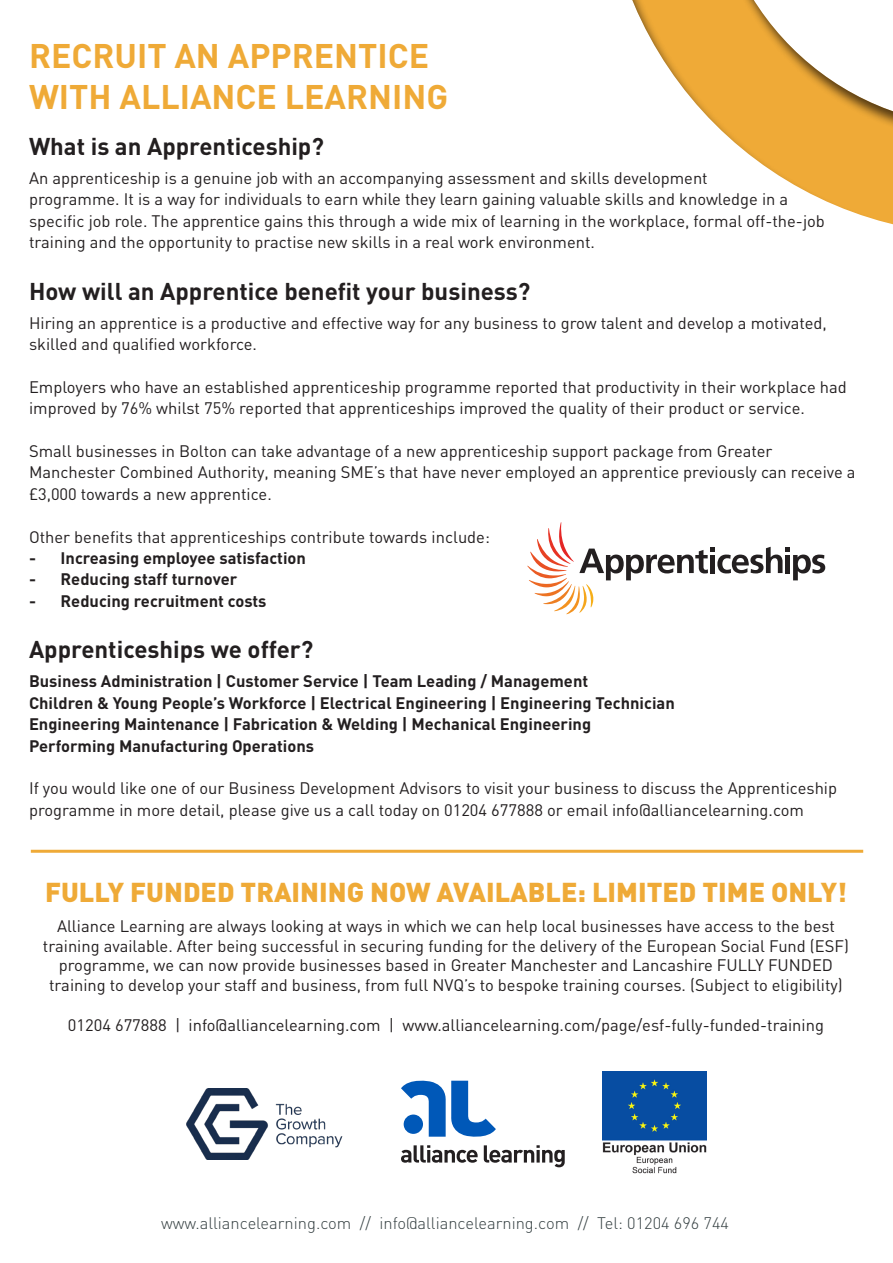
<style>
.page{position:relative;width:893px;height:1263px;background:#fff}
.page>*{position:absolute;margin:0;border:0;box-sizing:border-box;transform-origin:0 0}
.t1{font:700 33.75px/40.5px "DIN";color:#efaa37}
.t2{font:900 27px "DIN";color:#efaa37}
.t3{font:700 24px "DIN";color:#231f20}
.t4{font:16.5px/21.5px "DIN";color:#231f20}
.t5{font:700 16.5px/21.5px "DIN";color:#231f20}
.t6{font:300 16.5px "DIN";color:#333e40}
</style>
<div class="page">
<div style="left:603px;top:0;width:290px;height:236px;background:#231f20;opacity:.75"></div>
<svg style="left:527px;top:522px;width:298px;height:92px"></svg>
<div style="left:785px;top:555px;width:5px;height:18px;background:#231f20"></div>
<svg style="left:401px;top:1080px;width:164px;height:87px"></svg>
<img style="left:603px;top:1071px;width:104px;height:103px">
<img style="left:186px;top:1088px;width:157px;height:72px">
<hr style="left:31px;top:850px;width:832px;height:3px;background:#efaa37">
<h1 class="t1" style="left:29px;top:35px;width:421px">RECRUIT AN APPRENTICE<br>WITH ALLIANCE LEARNING</h1>
<h3 class="t3" style="left:29px;top:130px;width:296px">What is an Apprenticeship?</h3>
<p class="t4" style="left:29px;top:167px;width:797px">An apprenticeship is a genuine job with an accompanying assessment and skills development<br>programme. It is a way for individuals to earn while they learn gaining valuable skills and knowledge in a specific job role. The apprentice gains this through a wide mix of learning in the workplace, formal off-the-job training and the opportunity to practise new skills in a real work environment.</p>
<h3 class="t3" style="left:29px;top:275px;width:503px">How will an Apprentice benefit your business?</h3>
<p class="t4" style="left:29px;top:312px;width:799px">Hiring an apprentice is a productive and effective way for any business to grow talent and develop a motivated, skilled and qualified workforce.</p>
<p class="t4" style="left:29px;top:376px;width:819px">Employers who have an established apprenticeship programme reported that productivity in their workplace had improved by 76% whilst 75% reported that apprenticeships improved the quality of their product or service.</p>
<p class="t4" style="left:29px;top:440px;width:828px">Small businesses in Bolton can take advantage of a new apprenticeship support package from Greater<br>Manchester Combined Authority, meaning SME’s that have never employed an apprentice previously can receive a £3,000 towards a new apprentice.</p>
<p class="t4" style="left:29px;top:526px;width:462px">Other benefits that apprenticeships contribute towards include:</p>
<p class="t5" style="left:29px;top:547px;width:279px">- Increasing employee satisfaction</p>
<p class="t5" style="left:29px;top:568px;width:210px">- Reducing staff turnover</p>
<p class="t5" style="left:29px;top:589px;width:239px">- Reducing recruitment costs</p>
<h3 class="t3" style="left:29px;top:634px;width:286px">Apprenticeships we offer?</h3>
<p class="t5" style="left:29px;top:670px;width:647px">Business Administration | Customer Service | Team Leading / Management<br>Children &amp; Young People’s Workforce | Electrical Engineering | Engineering Technician Engineering Maintenance | Fabrication &amp; Welding | Mechanical Engineering Performing Manufacturing Operations</p>
<p class="t4" style="left:29px;top:777px;width:810px">If you would like one of our Business Development Advisors to visit your business to discuss the Apprenticeship programme in more detail, please give us a call today on 01204 677888 or email info@alliancelearning.com</p>
<h2 class="t2" style="left:45px;top:874px;width:803px">FULLY FUNDED TRAINING NOW AVAILABLE: LIMITED TIME ONLY!</h2>
<p class="t4" style="left:43px;top:916px;width:807px;line-height:19.8px;text-align:center">Alliance Learning are always looking at ways in which we can help local businesses have access to the best training available. After being successful in securing funding for the delivery of the European Social Fund (ESF) programme, we can now provide businesses based in Greater Manchester and Lancashire FULLY FUNDED training to develop your staff and business, from full NVQ’s to bespoke training courses. (Subject to eligibility)</p>
<p class="t4" style="left:68px;top:1014px;width:758px">01204 677888 | info@alliancelearning.com | www.alliancelearning.com/page/esf-fully-funded-training</p>
<p class="t6" style="left:161px;top:1213px;width:569px">www.alliancelearning.com // info@alliancelearning.com // Tel: 01204 696 744</p>
</div>
